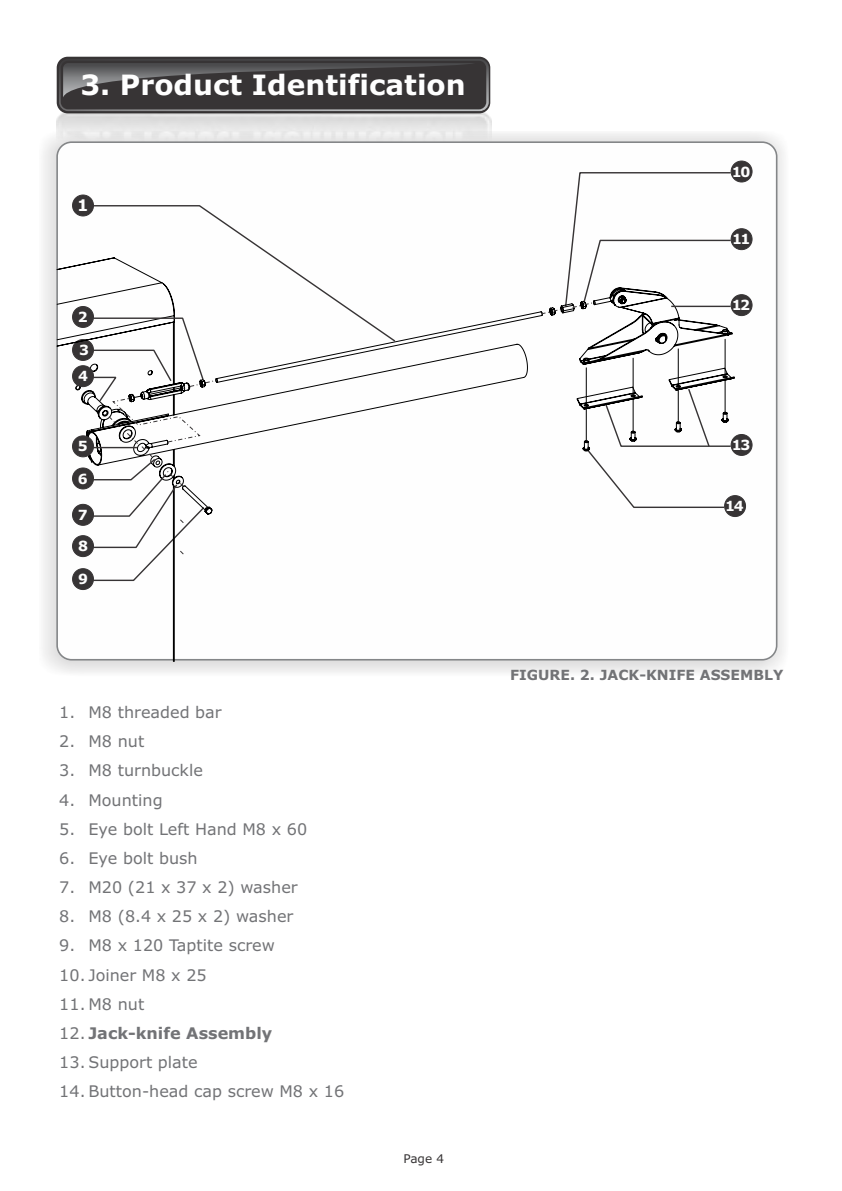
<style>
.page{position:relative;width:842px;height:1191px;background:#fff}
.page>*{position:absolute;margin:0;border:0;box-sizing:border-box;transform-origin:0 0}
.t1{font:700 28px "Verdana";color:#fefefe}
.t2{font:16px "Verdana";color:#727376}
.t3{font:700 16px "Verdana";color:#727376}
.t4{font:700 16px "Verdana";color:#fefefe}
.t5{font:700 14px "Verdana";color:#727376}
.t6{font:700 14px "Verdana";letter-spacing:-.105em;color:#fefefe}
.t7{font:12px "Verdana";color:#373435}
.s1{font-weight:400}
</style>
<div class="page">
<div style="left:39px;top:131px;width:750px;height:545px;background:#373435;opacity:.2"></div>
<div style="left:56px;top:141px;width:721px;height:519px;background:#fefefe;border:2px solid #848688;border-radius:14px"></div>
<svg style="left:92px;top:205px;width:183px;height:52px"></svg>
<div style="left:72px;top:195px;width:22px;height:21px;background:#373435;border:1px solid #373435;border-radius:50%"></div>
<div style="left:57px;top:57px;width:433px;height:56px;background:linear-gradient(to right,#3e3b3c,#464445);border-radius:11px"></div>
<svg style="left:59px;top:59px;width:430px;height:52px;background:#69696a"></svg>
<div style="left:61px;top:61px;width:425px;height:48px;background:#373435;border-radius:7px"></div>
<svg style="left:63px;top:63px;width:410px;height:34px"></svg>
<img style="left:56px;top:113px;width:435px;height:60px">
<div style="left:731px;top:161px;width:21px;height:21px;background:#373435;border:1px solid #373435;border-radius:50%"></div>
<div style="left:731px;top:434px;width:21px;height:21px;background:#373435;border:1px solid #373435;border-radius:50%"></div>
<div style="left:724px;top:495px;width:22px;height:22px;background:#373435;border:1px solid #373435;border-radius:50%"></div>
<svg style="left:56px;top:257px;width:679px;height:405px"></svg>
<svg style="left:75px;top:385px;width:6px;height:6px"></svg>
<div style="left:731px;top:228px;width:21px;height:22px;background:#373435;border:1px solid #373435;border-radius:50%"></div>
<svg style="left:540px;top:171px;width:192px;height:145px"></svg>
<div style="left:72px;top:468px;width:22px;height:21px;background:#373435;border:1px solid #373435;border-radius:50%"></div>
<div style="left:72px;top:535px;width:22px;height:22px;background:#373435;border:1px solid #373435;border-radius:50%"></div>
<div style="left:72px;top:504px;width:22px;height:21px;background:#373435;border:1px solid #373435;border-radius:50%"></div>
<div style="left:72px;top:365px;width:22px;height:22px;background:#373435;border:1px solid #373435;border-radius:50%"></div>
<svg style="left:92px;top:317px;width:126px;height:265px"></svg>
<div style="left:72px;top:306px;width:22px;height:22px;background:#373435;border:1px solid #373435;border-radius:50%"></div>
<hr style="left:93px;top:447px;width:44px;height:1px;background:#373435">
<div style="left:72px;top:435px;width:22px;height:22px;background:#373435;border:1px solid #373435;border-radius:50%"></div>
<hr style="left:671px;top:306px;width:60px;height:1px;background:#373435">
<div style="left:731px;top:294px;width:21px;height:22px;background:#373435;border:1px solid #373435;border-radius:50%"></div>
<svg style="left:584px;top:335px;width:148px;height:174px"></svg>
<h1 class="t1" style="left:80px;top:74px;width:387px">3. Product Identification</h1>
<p class="t4" style="left:77px;top:199px;width:13px">1</p>
<p class="t6" style="left:78px;top:311px;width:11px">2</p>
<p class="t6" style="left:79px;top:344px;width:11px">3</p>
<p class="t6" style="left:78px;top:370px;width:11px">4</p>
<p class="t6" style="left:78px;top:440px;width:11px">5</p>
<p class="t6" style="left:78px;top:473px;width:11px">6</p>
<p class="t6" style="left:78px;top:509px;width:11px">7</p>
<p class="t6" style="left:78px;top:540px;width:11px">8</p>
<p class="t6" style="left:78px;top:573px;width:11px">9</p>
<p class="t2" style="left:59px;top:705px;width:164px">1. M8 threaded bar</p>
<p class="t2" style="left:59px;top:735px;width:86px">2. M8 nut</p>
<p class="t2" style="left:59px;top:764px;width:145px">3. M8 turnbuckle</p>
<p class="t2" style="left:59px;top:793px;width:105px">4. Mounting</p>
<p class="t2" style="left:59px;top:822px;width:249px">5. Eye bolt Left Hand M8 x 60</p>
<p class="t2" style="left:59px;top:851px;width:140px">6. Eye bolt bush</p>
<p class="t2" style="left:59px;top:881px;width:240px">7. M20 (21 x 37 x 2) washer</p>
<p class="t2" style="left:59px;top:910px;width:236px">8. M8 (8.4 x 25 x 2) washer</p>
<p class="t2" style="left:59px;top:939px;width:217px">9. M8 x 120 Taptite screw</p>
<p class="t2" style="left:59px;top:968px;width:149px">10. Joiner M8 x 25</p>
<p class="t2" style="left:59px;top:997px;width:86px">11. M8 nut</p>
<p class="t3" style="left:59px;top:1026px;width:214px"><span class="s1">12.</span> Jack-knife Assembly</p>
<p class="t2" style="left:59px;top:1056px;width:140px">13. Support plate</p>
<p class="t2" style="left:59px;top:1085px;width:286px">14. Button-head cap screw M8 x 16</p>
<p class="t7" style="left:403px;top:1153px;width:42px">Page 4</p>
<p class="t6" style="left:732px;top:166px;width:20px">10</p>
<p class="t6" style="left:732px;top:233px;width:20px">11</p>
<p class="t6" style="left:732px;top:300px;width:20px">12</p>
<p class="t6" style="left:732px;top:439px;width:20px">13</p>
<p class="t6" style="left:725px;top:500px;width:20px">14</p>
<p class="t5" style="left:510px;top:669px;width:275px">FIGURE. 2. JACK-KNIFE ASSEMBLY</p>
</div>
